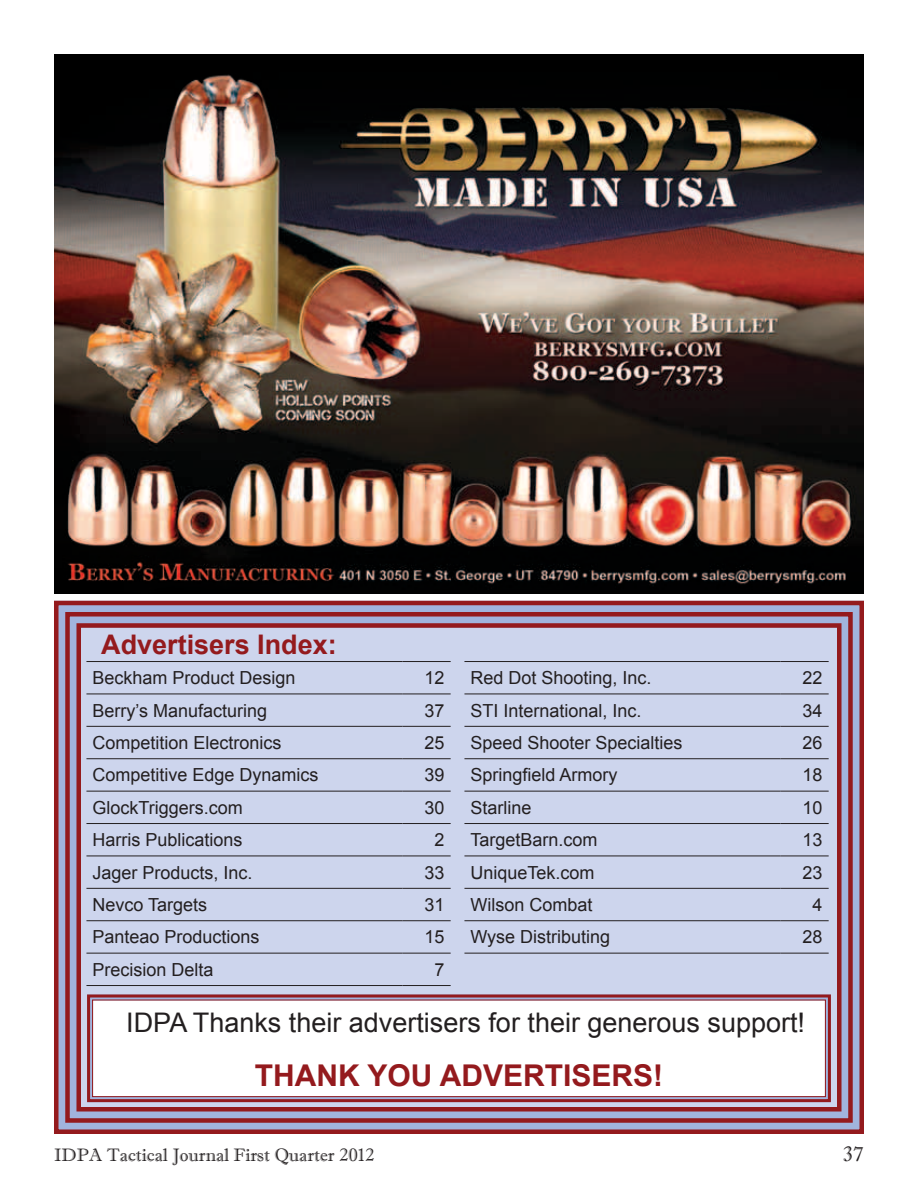
<style>
.page{position:relative;width:918px;height:1188px;background:#fff}
.page>*{position:absolute;margin:0;border:0;box-sizing:border-box;transform-origin:0 0}
.t1{font:700 30px "Arial";color:#941a1d}
.t2{font:27px "Arial";color:#231f20}
.t3{font:700 27px "Arial";color:#941a1d}
.t4{font:21px "Imprint MT Shadow";color:#231f20}
.t5{font:18px "Arial";color:#231f20}
.t6{font:18px "Imprint MT Shadow";color:#231f20}
</style>
<div class="page">
<svg style="left:54px;top:600px;width:810px;height:534px;background:#c5c9e1"></svg>
<div style="left:65px;top:612px;width:788px;height:511px;border:5px solid #941a1d"></div>
<div style="left:76px;top:623px;width:766px;height:489px;border:5px solid #941a1d"></div>
<svg style="left:86px;top:993px;width:746px;height:111px"></svg>
<div style="left:92px;top:999px;width:734px;height:98px;border:1px solid #941a1d"></div>
<hr style="left:86px;top:661px;width:316px;height:1px;background:#231f20">
<hr style="left:402px;top:661px;width:49px;height:1px;background:#231f20">
<hr style="left:86px;top:694px;width:316px;height:1px;background:#231f20">
<hr style="left:402px;top:694px;width:49px;height:1px;background:#231f20">
<hr style="left:86px;top:726px;width:316px;height:1px;background:#231f20">
<hr style="left:402px;top:726px;width:49px;height:1px;background:#231f20">
<hr style="left:86px;top:758px;width:316px;height:1px;background:#231f20">
<hr style="left:402px;top:758px;width:49px;height:1px;background:#231f20">
<hr style="left:86px;top:791px;width:316px;height:1px;background:#231f20">
<hr style="left:402px;top:791px;width:49px;height:1px;background:#231f20">
<hr style="left:86px;top:823px;width:316px;height:1px;background:#231f20">
<hr style="left:402px;top:823px;width:49px;height:1px;background:#231f20">
<hr style="left:86px;top:856px;width:316px;height:1px;background:#231f20">
<hr style="left:402px;top:856px;width:49px;height:1px;background:#231f20">
<hr style="left:86px;top:888px;width:316px;height:1px;background:#231f20">
<hr style="left:402px;top:888px;width:49px;height:1px;background:#231f20">
<hr style="left:86px;top:920px;width:316px;height:1px;background:#231f20">
<hr style="left:402px;top:920px;width:49px;height:1px;background:#231f20">
<hr style="left:86px;top:953px;width:316px;height:1px;background:#231f20">
<hr style="left:402px;top:953px;width:49px;height:1px;background:#231f20">
<hr style="left:86px;top:985px;width:316px;height:1px;background:#231f20">
<hr style="left:402px;top:985px;width:49px;height:1px;background:#231f20">
<hr style="left:464px;top:661px;width:316px;height:1px;background:#231f20">
<hr style="left:780px;top:661px;width:49px;height:1px;background:#231f20">
<hr style="left:464px;top:694px;width:316px;height:1px;background:#231f20">
<hr style="left:780px;top:694px;width:49px;height:1px;background:#231f20">
<hr style="left:464px;top:726px;width:316px;height:1px;background:#231f20">
<hr style="left:780px;top:726px;width:49px;height:1px;background:#231f20">
<hr style="left:464px;top:758px;width:316px;height:1px;background:#231f20">
<hr style="left:780px;top:758px;width:49px;height:1px;background:#231f20">
<hr style="left:464px;top:791px;width:316px;height:1px;background:#231f20">
<hr style="left:780px;top:791px;width:49px;height:1px;background:#231f20">
<hr style="left:464px;top:823px;width:316px;height:1px;background:#231f20">
<hr style="left:780px;top:823px;width:49px;height:1px;background:#231f20">
<hr style="left:464px;top:856px;width:316px;height:1px;background:#231f20">
<hr style="left:780px;top:856px;width:49px;height:1px;background:#231f20">
<hr style="left:464px;top:888px;width:316px;height:1px;background:#231f20">
<hr style="left:780px;top:888px;width:49px;height:1px;background:#231f20">
<hr style="left:464px;top:920px;width:316px;height:1px;background:#231f20">
<hr style="left:780px;top:920px;width:49px;height:1px;background:#231f20">
<hr style="left:464px;top:953px;width:316px;height:1px;background:#231f20">
<hr style="left:780px;top:953px;width:49px;height:1px;background:#231f20">
<img style="left:54px;top:54px;width:810px;height:540px">
<h2 class="t3" style="left:101px;top:627px;width:237px">Advertisers Index:</h2>
<p class="t5" style="left:92px;top:666px;width:205px">Beckham Product Design</p>
<p class="t5" style="left:425px;top:666px;width:22px">12</p>
<p class="t5" style="left:92px;top:699px;width:176px">Berry’s Manufacturing</p>
<p class="t5" style="left:425px;top:699px;width:22px">37</p>
<p class="t5" style="left:92px;top:731px;width:191px">Competition Electronics</p>
<p class="t5" style="left:425px;top:731px;width:22px">25</p>
<p class="t5" style="left:92px;top:763px;width:228px">Competitive Edge Dynamics</p>
<p class="t5" style="left:425px;top:763px;width:22px">39</p>
<p class="t5" style="left:92px;top:796px;width:152px">GlockTriggers.com</p>
<p class="t5" style="left:425px;top:796px;width:22px">30</p>
<p class="t5" style="left:92px;top:828px;width:152px">Harris Publications</p>
<p class="t5" style="left:435px;top:828px;width:12px">2</p>
<p class="t5" style="left:92px;top:861px;width:162px">Jager Products, Inc.</p>
<p class="t5" style="left:425px;top:861px;width:22px">33</p>
<p class="t5" style="left:92px;top:893px;width:116px">Nevco Targets</p>
<p class="t5" style="left:425px;top:893px;width:22px">31</p>
<p class="t5" style="left:92px;top:925px;width:169px">Panteao Productions</p>
<p class="t5" style="left:425px;top:925px;width:22px">15</p>
<p class="t5" style="left:92px;top:958px;width:123px">Precision Delta</p>
<p class="t5" style="left:435px;top:958px;width:12px">7</p>
<p class="t5" style="left:470px;top:666px;width:183px">Red Dot Shooting, Inc.</p>
<p class="t5" style="left:803px;top:666px;width:22px">22</p>
<p class="t5" style="left:470px;top:699px;width:173px">STI International, Inc.</p>
<p class="t5" style="left:803px;top:699px;width:22px">34</p>
<p class="t5" style="left:470px;top:731px;width:214px">Speed Shooter Specialties</p>
<p class="t5" style="left:803px;top:731px;width:22px">26</p>
<p class="t5" style="left:470px;top:763px;width:149px">Springfield Armory</p>
<p class="t5" style="left:803px;top:763px;width:22px">18</p>
<p class="t5" style="left:470px;top:796px;width:63px">Starline</p>
<p class="t5" style="left:803px;top:796px;width:22px">10</p>
<p class="t5" style="left:470px;top:828px;width:129px">TargetBarn.com</p>
<p class="t5" style="left:803px;top:828px;width:22px">13</p>
<p class="t5" style="left:470px;top:861px;width:126px">UniqueTek.com</p>
<p class="t5" style="left:803px;top:861px;width:22px">23</p>
<p class="t5" style="left:470px;top:893px;width:124px">Wilson Combat</p>
<p class="t5" style="left:813px;top:893px;width:12px">4</p>
<p class="t5" style="left:470px;top:925px;width:141px">Wyse Distributing</p>
<p class="t5" style="left:803px;top:925px;width:22px">28</p>
<h2 class="t2" style="left:126px;top:1005px;width:680px">IDPA Thanks their advertisers for their generous support!</h2>
<h1 class="t1" style="left:255px;top:1056px;width:410px">THANK YOU ADVERTISERS!</h1>
<p class="t6" style="left:54px;top:1144px;width:322px">IDPA Tactical Journal First Quarter 2012</p>
<p class="t4" style="left:843px;top:1141px;width:23px">37</p>
</div>
